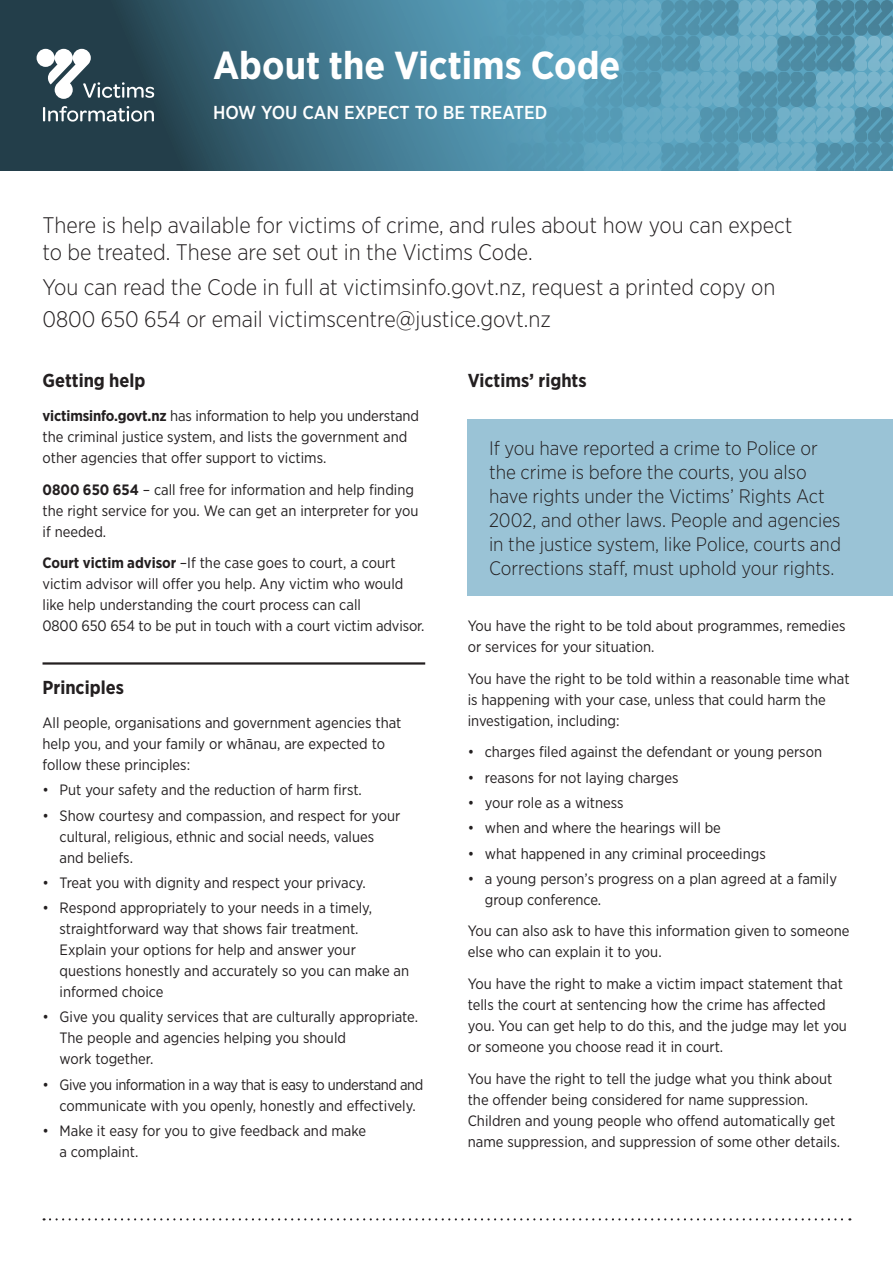
<style>
.page{position:relative;width:893px;height:1263px;background:#fff}
.page>*{position:absolute;margin:0;border:0;box-sizing:border-box;transform-origin:0 0}
._0__Headline{font:700 39px "Gotham Narrow";color:#fff}
._1_2_Intro{font:300 22.5px/27px "Gotham Narrow";color:#231f20}
._1_1__Pull-para{font:300 19.5px/24px "Gotham Narrow";color:#231f20}
._0_1_Headline_subhea{font:500 18.75px "Gotham Narrow";color:#fff}
._2__Subheading{font:700 18.75px "Gotham Narrow";color:#231f20}
._2__Subheading___rul{font:700 18.75px "Gotham Narrow";color:#231f20}
._3__Body{font:15px/21px "Gotham Narrow";color:#231f20}
._4_1__Bullet_intro{font:15px/21px "Gotham Narrow";color:#231f20}
._3__Body-2{font:15px/21px "Gotham Narrow";letter-spacing:-.03em;color:#231f20}
.s1{font-weight:700}
</style>
<div class="page">
<svg style="left:0;top:0;width:893px;height:170px;background:#498197"></svg>
<svg style="left:37px;top:49px;width:117px;height:73px"></svg>
<svg style="left:44px;top:1218px;width:806px;height:2px"></svg>
<hr style="left:43px;top:662px;width:382px;height:3px;background:#231f20">
<div style="left:468px;top:420px;width:425px;height:176px;background:#9ac3d6"></div>
<p class="_0__Headline" style="left:213px;top:40px;width:409px">About the Victims Code</p>
<p class="_0_1_Headline_subhea" style="left:213px;top:100px;width:336px">HOW YOU CAN EXPECT TO BE TREATED</p>
<p class="_1_2_Intro" style="left:43px;top:211px;width:752px">There is help available for victims of crime, and rules about how you can expect to be treated. These are set out in the Victims Code.</p>
<p class="_1_2_Intro" style="left:43px;top:271px;width:734px;line-height:31.2px">You can read the Code in full at victimsinfo.govt.nz, request a printed copy on<br>0800 650 654 or email victimscentre@justice.govt.nz</p>
<p class="_2__Subheading" style="left:43px;top:369px;width:104px">Getting help</p>
<p class="_3__Body" style="left:43px;top:405px;width:378px"><span class="s1">victimsinfo.govt.nz</span> has information to help you understand the criminal justice system, and lists the government and other agencies that offer support to victims.</p>
<p class="_3__Body" style="left:43px;top:479px;width:378px"><span class="s1">0800 650 654</span> – call free for information and help finding the right service for you. We can get an interpreter for you if needed.</p>
<p class="_3__Body" style="left:43px;top:552px;width:383px"><span class="s1">Court victim advisor</span> –If the case goes to court, a court victim advisor will offer you help. Any victim who would like help understanding the court process can call<br>0800 650 654 to be put in touch with a court victim advisor.</p>
<p class="_2__Subheading___rul" style="left:43px;top:676px;width:83px">Principles</p>
<p class="_4_1__Bullet_intro" style="left:43px;top:712px;width:360px">All people, organisations and government agencies that help you, and your family or whānau, are expected to follow these principles:</p>
<p class="_3__Body" style="left:43px;top:779px;width:321px">• Put your safety and the reduction of harm first.</p>
<p class="_3__Body" style="left:60px;top:804px;width:342px;text-indent:-17px">• Show courtesy and compassion, and respect for your cultural, religious, ethnic and social needs, values and beliefs.</p>
<p class="_3__Body" style="left:43px;top:872px;width:325px">• Treat you with dignity and respect your privacy.</p>
<p class="_3__Body" style="left:60px;top:897px;width:351px;text-indent:-17px">• Respond appropriately to your needs in a timely, straightforward way that shows fair treatment.<br>Explain your options for help and answer your questions honestly and accurately so you can make an informed choice</p>
<p class="_3__Body" style="left:60px;top:1006px;width:360px;text-indent:-17px">• Give you quality services that are culturally appropriate.<br>The people and agencies helping you should<br>work together.</p>
<p class="_3__Body-2" style="left:60px;top:1073px;width:365px;text-indent:-17px">• Give you information in a way that is easy to understand and communicate with you openly, honestly and effectively.</p>
<p class="_3__Body" style="left:60px;top:1120px;width:308px;text-indent:-17px">• Make it easy for you to give feedback and make a complaint.</p>
<p class="_2__Subheading" style="left:468px;top:369px;width:120px">Victims’ rights</p>
<p class="_1_1__Pull-para" style="left:489px;top:435px;width:353px">If you have reported a crime to Police or the crime is before the courts, you also have rights under the Victims’ Rights Act 2002, and other laws. People and agencies in the justice system, like Police, courts and Corrections staff, must uphold your rights.</p>
<p class="_3__Body" style="left:468px;top:615px;width:379px">You have the right to be told about programmes, remedies or services for your situation.</p>
<p class="_3__Body" style="left:468px;top:668px;width:383px">You have the right to be told within a reasonable time what is happening with your case, unless that could harm the investigation, including:</p>
<p class="_3__Body" style="left:468px;top:741px;width:356px">• charges filed against the defendant or young person</p>
<p class="_3__Body" style="left:468px;top:767px;width:212px">• reasons for not laying charges</p>
<p class="_3__Body" style="left:468px;top:792px;width:157px">• your role as a witness</p>
<p class="_3__Body" style="left:468px;top:817px;width:255px">• when and where the hearings will be</p>
<p class="_3__Body" style="left:468px;top:842px;width:299px">• what happened in any criminal proceedings</p>
<p class="_3__Body" style="left:485px;top:868px;width:354px;text-indent:-17px">• a young person’s progress on a plan agreed at a family group conference.</p>
<p class="_3__Body" style="left:468px;top:920px;width:383px">You can also ask to have this information given to someone else who can explain it to you.</p>
<p class="_3__Body" style="left:468px;top:973px;width:381px">You have the right to make a victim impact statement that tells the court at sentencing how the crime has affected you. You can get help to do this, and the judge may let you or someone you choose read it in court.</p>
<p class="_3__Body" style="left:468px;top:1067px;width:374px">You have the right to tell the judge what you think about the offender being considered for name suppression.<br>Children and young people who offend automatically get name suppression, and suppression of some other details.</p>
</div>
